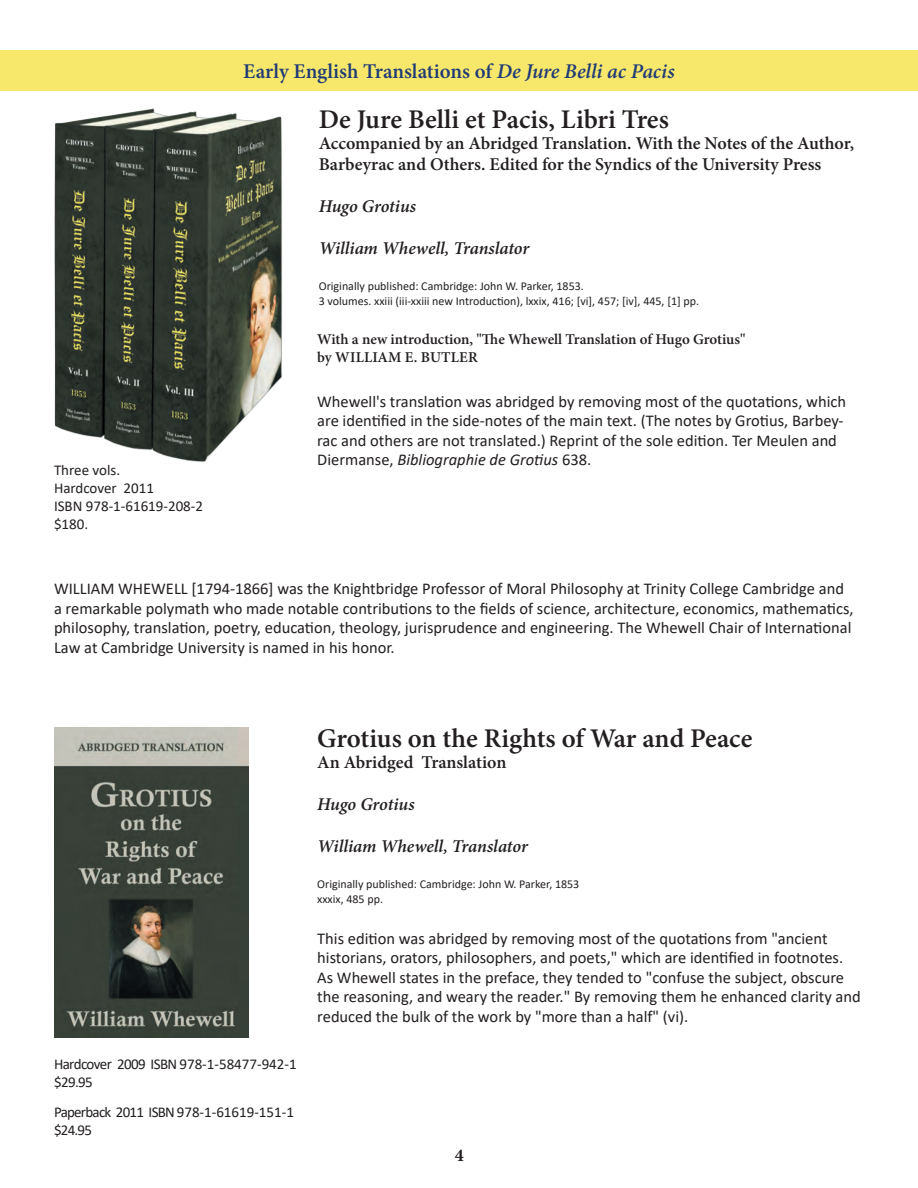
<style>
.page{position:relative;width:918px;height:1188px;background:#fff}
.page>*{position:absolute;margin:0;border:0;box-sizing:border-box;transform-origin:0 0}
.t1{font:600 27px "Minion Pro";color:#231f20}
.t2{font:600 21px "Minion Pro";color:#213b76}
.t3{font:600 18px/21px "Minion Pro";color:#231f20}
.t4{font:italic 600 18px "Minion Pro";letter-spacing:-.01em;color:#231f20}
.t5{font:700 18px "Minion Pro";color:#231f20}
.t6{font:16.5px/19.5px "Calibri";color:#231f20}
.t7{font:600 15px "Minion Pro";color:#231f20}
.t8{font:15px "Calibri";color:#231f20}
.t9{font:15px "Calibri";letter-spacing:-.04em;color:#231f20}
.t10{font:15px "Calibri";letter-spacing:-.05em;color:#231f20}
.t11{font:12px "Calibri";color:#231f20}
.s1{font-style:italic}
</style>
<div class="page">
<div style="left:0;top:50px;width:918px;height:41px;background:#f7e86b"></div>
<img style="left:54px;top:108px;width:228px;height:354px">
<img style="left:54px;top:728px;width:195px;height:309px">
<p class="t2" style="left:243px;top:57px;width:433px">Early English Translations of <span class="s1">De Jure Belli ac Pacis</span></p>
<p class="t1" style="left:319px;top:100px;width:352px">De Jure Belli et Pacis, Libri Tres</p>
<p class="t3" style="left:319px;top:132px;width:537px">Accompanied by an Abridged Translation. With the Notes of the Author,<br>Barbeyrac and Others. Edited for the Syndics of the University Press</p>
<p class="t4" style="left:319px;top:193px;width:99px">Hugo Grotius</p>
<p class="t4" style="left:319px;top:235px;width:212px">William Whewell, Translator</p>
<p class="t11" style="left:319px;top:277px;width:267px">Originally published: Cambridge: John W. Parker, 1853.</p>
<p class="t11" style="left:319px;top:292px;width:382px">3 volumes. xxiii (iii-xxiii new Introduction), lxxix, 416; [vi], 457; [iv], 445, [1] pp.</p>
<p class="t8" style="left:54px;top:459px;width:68px">Three vols.</p>
<p class="t8" style="left:54px;top:477px;width:102px">Hardcover 2011</p>
<p class="t8" style="left:54px;top:495px;width:151px">ISBN 978-1-61619-208-2</p>
<p class="t8" style="left:54px;top:513px;width:36px">$180.</p>
<p class="t7" style="left:317px;top:329px;width:430px">With a new introduction, "The Whewell Translation of Hugo Grotius"</p>
<p class="t7" style="left:317px;top:347px;width:162px">by WILLIAM E. BUTLER</p>
<p class="t6" style="left:317px;top:391px;width:530px">Whewell's translation was abridged by removing most of the quotations, which are identified in the side-notes of the main text. (The notes by Grotius, Barbey&shy;rac and others are not translated.) Reprint of the sole edition. Ter Meulen and Diermanse, <span class="s1">Bibliographie de Grotius</span> 638.</p>
<p class="t6" style="left:54px;top:579px;width:801px">WILLIAM WHEWELL [1794-1866] was the Knightbridge Professor of Moral Philosophy at Trinity College Cambridge and a remarkable polymath who made notable contributions to the fields of science, architecture, economics, mathematics, philosophy, translation, poetry, education, theology, jurisprudence and engineering. The Whewell Chair of International Law at Cambridge University is named in his honor.</p>
<p class="t1" style="left:317px;top:720px;width:437px">Grotius on the Rights of War and Peace</p>
<p class="t3" style="left:317px;top:752px;width:191px">An Abridged Translation</p>
<p class="t4" style="left:317px;top:792px;width:99px">Hugo Grotius</p>
<p class="t4" style="left:317px;top:834px;width:212px">William Whewell, Translator</p>
<p class="t11" style="left:317px;top:876px;width:264px">Originally published: Cambridge: John W. Parker, 1853</p>
<p class="t11" style="left:317px;top:891px;width:67px">xxxix, 485 pp.</p>
<p class="t9" style="left:54px;top:1053px;width:244px">Hardcover 2009 ISBN 978-1-58477-942-1</p>
<p class="t8" style="left:54px;top:1071px;width:40px">$29.95</p>
<p class="t10" style="left:54px;top:1101px;width:242px">Paperback 2011 ISBN 978-1-61619-151-1</p>
<p class="t8" style="left:54px;top:1119px;width:40px">$24.95</p>
<p class="t6" style="left:317px;top:928px;width:545px">This edition was abridged by removing most of the quotations from "ancient historians, orators, philosophers, and poets," which are identified in footnotes.<br>As Whewell states in the preface, they tended to "confuse the subject, obscure the reasoning, and weary the reader." By removing them he enhanced clarity and reduced the bulk of the work by "more than a half" (vi).</p>
<p class="t5" style="left:455px;top:1143px;width:10px">4</p>
</div>
